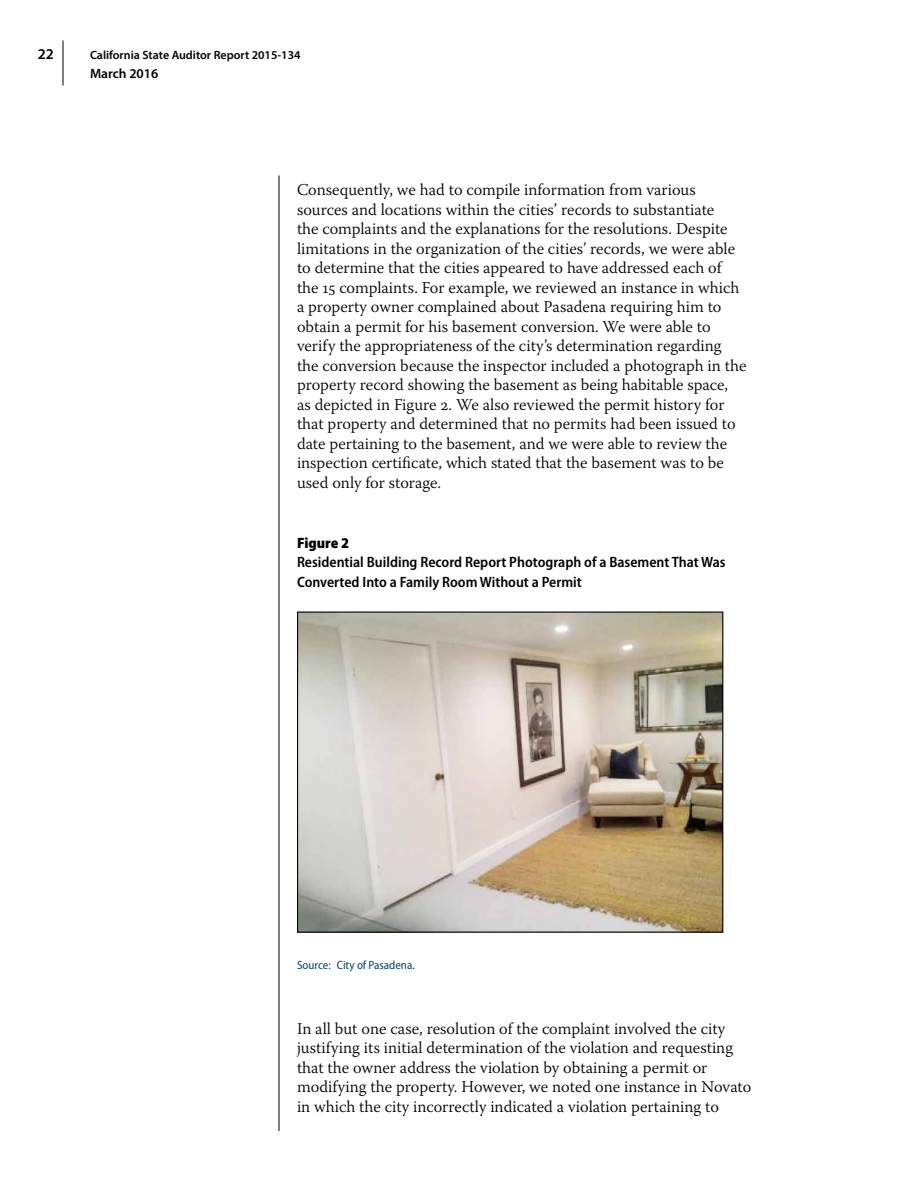
<style>
.page{position:relative;width:918px;height:1188px;background:#fff}
.page>*{position:absolute;margin:0;border:0;box-sizing:border-box;transform-origin:0 0}
.t1{font:300 16.5px/19.5px "Warnock Pro";color:#000}
.t2{font:600 semi-condensed 15px/19.5px "Myriad Pro";color:#000}
.t3{font:900 semi-condensed 15px "Myriad Pro";color:#000}
.t4{font:600 15px "Myriad Pro";color:#000}
.t5{font:600 13.5px "Myriad Pro";color:#000}
.t6{font:600 12px "Myriad Pro";color:#000}
.t7{font:semi-condensed 12px "Myriad Pro";color:#00446a}
</style>
<div class="page">
<hr style="left:279px;top:176px;width:1px;height:955px;background:#000">
<hr style="left:63px;top:40px;width:1px;height:46px;background:#000">
<img style="left:299px;top:614px;width:422px;height:317px">
<div style="left:297px;top:612px;width:426px;height:321px;border:1px solid #000"></div>
<p class="t4" style="left:38px;top:44px;width:18px">22</p>
<p class="t6" style="left:90px;top:47px;width:212px">California State Auditor Report 2015-134</p>
<p class="t5" style="left:90px;top:65px;width:70px">March 2016</p>
<p class="t1" style="left:297px;top:180px;width:451px">Consequently, we had to compile information from various sources and locations within the cities’ records to substantiate<br>the complaints and the explanations for the resolutions. Despite limitations in the organization of the cities’ records, we were able to determine that the cities appeared to have addressed each of the 15 complaints. For example, we reviewed an instance in which a property owner complained about Pasadena requiring him to obtain a permit for his basement conversion. We were able to verify the appropriateness of the city’s determination regarding the conversion because the inspector included a photograph in the property record showing the basement as being habitable space,<br>as depicted in Figure 2. We also reviewed the permit history for that property and determined that no permits had been issued to date pertaining to the basement, and we were able to review the inspection certificate, which stated that the basement was to be used only for storage.</p>
<p class="t3" style="left:297px;top:534px;width:54px">Figure 2</p>
<p class="t2" style="left:297px;top:552px;width:430px">Residential Building Record Report Photograph of a Basement That Was<br>Converted Into a Family Room Without a Permit</p>
<p class="t7" style="left:297px;top:958px;width:119px">Source: City of Pasadena.</p>
<p class="t1" style="left:297px;top:1018px;width:456px">In all but one case, resolution of the complaint involved the city justifying its initial determination of the violation and requesting that the owner address the violation by obtaining a permit or modifying the property. However, we noted one instance in Novato in which the city incorrectly indicated a violation pertaining to</p>
</div>
